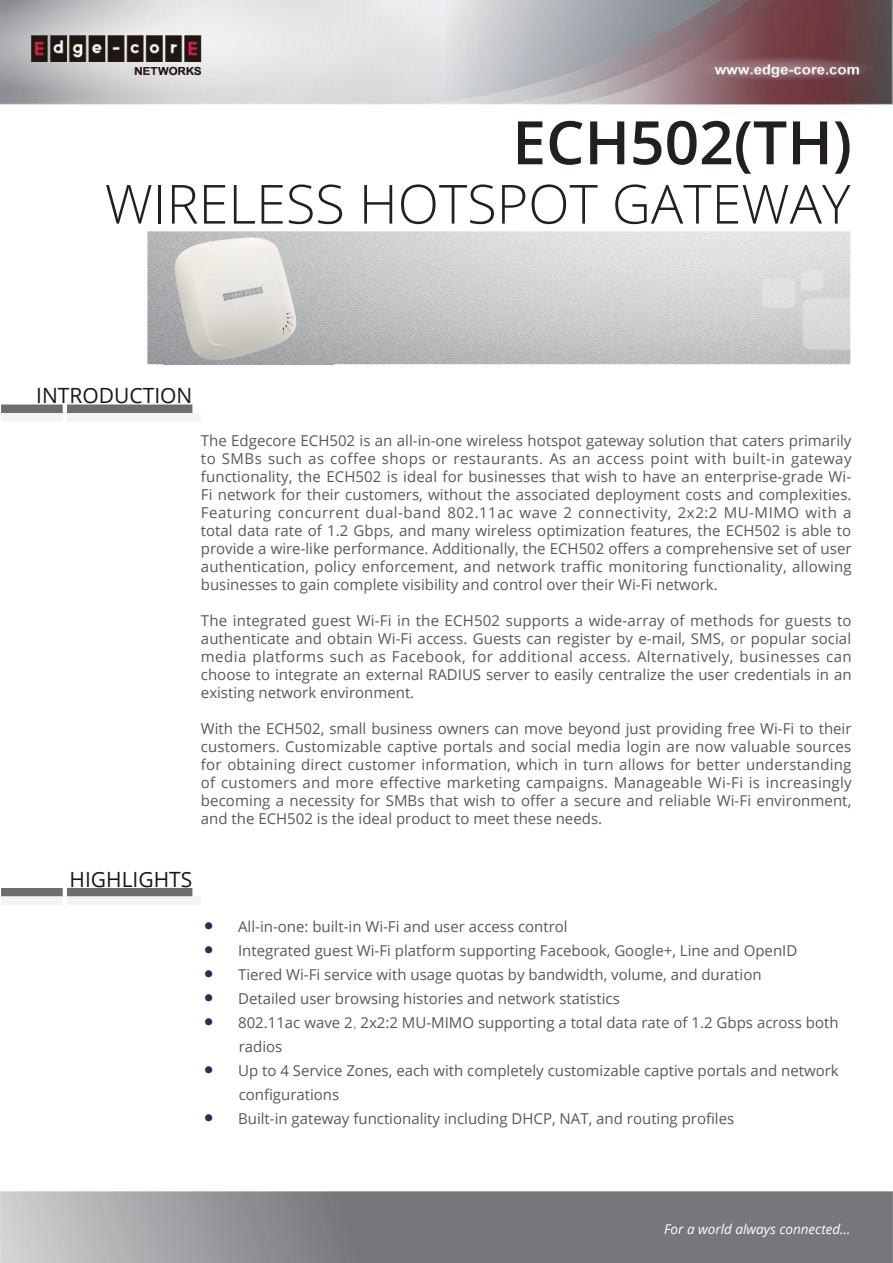
<style>
.page{position:relative;width:893px;height:1263px;background:#fff}
.page>*{position:absolute;margin:0;border:0;box-sizing:border-box;transform-origin:0 0}
.t1{font:600 60px "Open Sans";color:#231f20}
.t2{font:300 54px "Open Sans";color:#231f20}
.t3{font:21px "Open Sans";color:#171717}
.t4{font:15px/18px "Open Sans";color:#57585a;text-align:justify}
.t5{font:italic 13.5px "Open Sans";color:#fff}
.s1{font-family:"Verdana";font-size:19.5px;color:#2d2855}
.s2{font-family:"Adobe Ming Std";font-weight:300}
</style>
<div class="page">
<img style="left:0;top:0;width:893px;height:1263px">
<img style="left:147px;top:231px;width:703px;height:133px">
<img style="left:164px;top:233px;width:170px;height:133px">
<svg style="left:1px;top:888px;width:200px;height:17px"></svg>
<svg style="left:1px;top:404px;width:200px;height:17px"></svg>
<h1 class="t1" style="left:512px;top:101px;width:341px">ECH502(TH)</h1>
<h2 class="t2" style="left:105px;top:167px;width:747px">WIRELESS HOTSPOT GATEWAY</h2>
<h3 class="t3" style="left:36px;top:381px;width:158px">INTRODUCTION</h3>
<p class="t4" style="left:201px;top:431px;width:652px">The Edgecore ECH502 is an all-in-one wireless hotspot gateway solution that caters primarily to SMBs such as coffee shops or restaurants. As an access point with built-in gateway functionality, the ECH502 is ideal for businesses that wish to have an enterprise-grade Wi-Fi network for their customers, without the associated deployment costs and complexities.<br>Featuring concurrent dual-band 802.11ac wave 2 connectivity, 2x2:2 MU-MIMO with a total data rate of 1.2 Gbps, and many wireless optimization features, the ECH502 is able to provide a wire-like performance. Additionally, the ECH502 offers a comprehensive set of user authentication, policy enforcement, and network traffic monitoring functionality, allowing businesses to gain complete visibility and control over their Wi-Fi network.</p>
<p class="t4" style="left:201px;top:611px;width:652px">The integrated guest Wi-Fi in the ECH502 supports a wide-array of methods for guests to authenticate and obtain Wi-Fi access. Guests can register by e-mail, SMS, or popular social media platforms such as Facebook, for additional access. Alternatively, businesses can choose to integrate an external RADIUS server to easily centralize the user credentials in an existing network environment.</p>
<p class="t4" style="left:201px;top:719px;width:652px">With the ECH502, small business owners can move beyond just providing free Wi-Fi to their customers. Customizable captive portals and social media login are now valuable sources for obtaining direct customer information, which in turn allows for better understanding of customers and more effective marketing campaigns. Manageable Wi-Fi is increasingly becoming a necessity for SMBs that wish to offer a secure and reliable Wi-Fi environment, and the ECH502 is the ideal product to meet these needs.</p>
<h3 class="t3" style="left:70px;top:864px;width:124px">HIGHLIGHTS</h3>
<p class="t4" style="left:204px;top:917px;width:366px"><span class="s1">•</span> All-in-one: built-in Wi-Fi and user access control</p>
<p class="t4" style="left:204px;top:941px;width:595px"><span class="s1">•</span> Integrated guest Wi-Fi platform supporting Facebook, Google+, Line and OpenID</p>
<p class="t4" style="left:204px;top:965px;width:560px"><span class="s1">•</span> Tiered Wi-Fi service with usage quotas by bandwidth, volume, and duration</p>
<p class="t4" style="left:204px;top:989px;width:418px"><span class="s1">•</span> Detailed user browsing histories and network statistics</p>
<p class="t4" style="left:239px;top:1010px;width:601px;line-height:24px;text-indent:-35px"><span class="s1">•</span> 802.11ac wave 2<span class="s2">,</span> 2x2:2 MU-MIMO supporting a total data rate of 1.2 Gbps across both radios</p>
<p class="t4" style="left:239px;top:1058px;width:602px;line-height:24px;text-indent:-35px"><span class="s1">•</span> Up to 4 Service Zones, each with completely customizable captive portals and network configurations</p>
<p class="t4" style="left:204px;top:1109px;width:532px"><span class="s1">•</span> Built-in gateway functionality including DHCP, NAT, and routing profiles</p>
<p class="t5" style="left:664px;top:1220px;width:188px">For a world always connected…</p>
</div>
